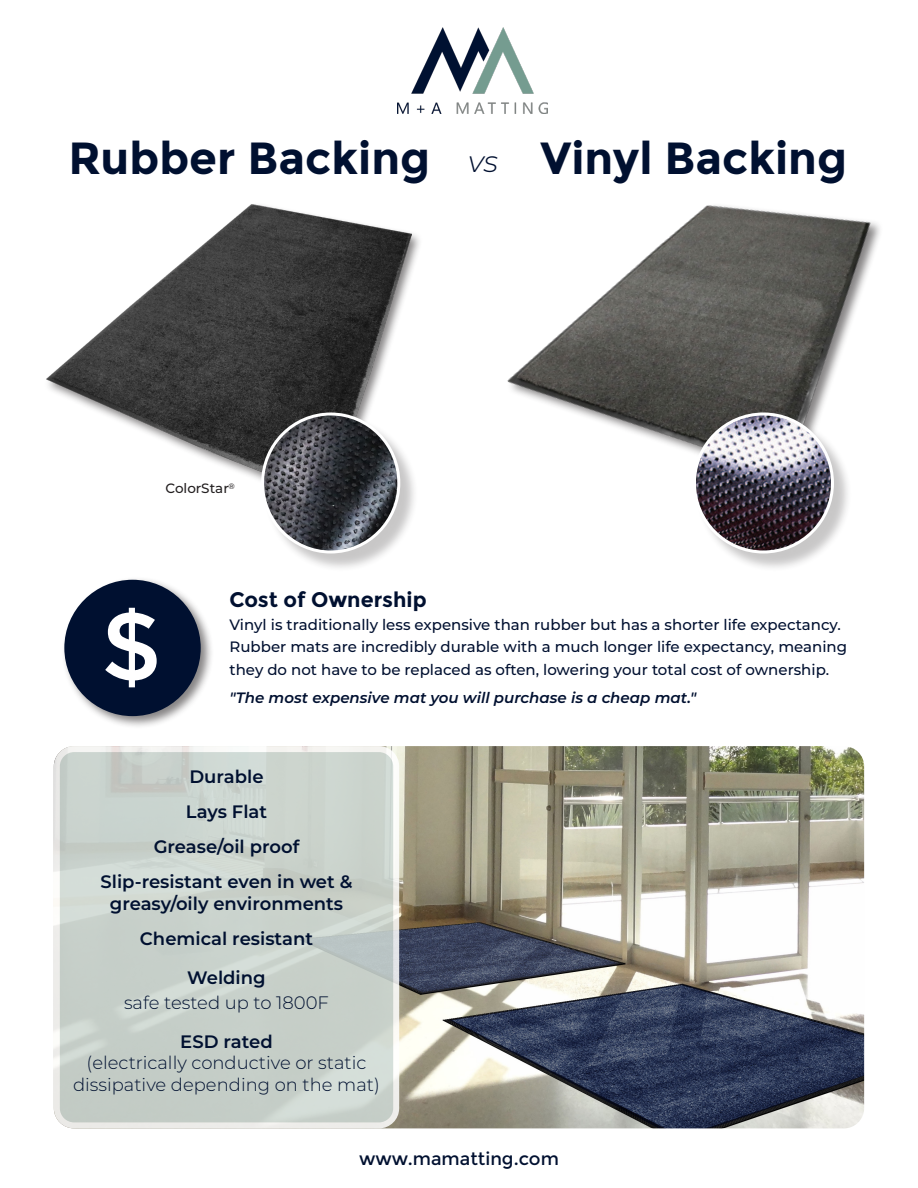
<style>
.page{position:relative;width:918px;height:1188px;background:#fff}
.page>*{position:absolute;margin:0;border:0;box-sizing:border-box;transform-origin:0 0}
.t1{font:96px "Montserrat";color:#fff}
.t2{font:700 45px "Montserrat";color:#001030}
.t3{font:italic 300 30px "Montserrat";color:#001030}
.t4{font:700 21px "Montserrat";color:#001030}
.t5{font:600 18px/21.6px "Montserrat";color:#001030;text-align:center}
.t6{font:300 18px/21.6px "Montserrat";color:#001030;text-align:center}
.t7{font:18px "Montserrat";color:#001030}
.t8{font:500 15px/22.5px "Montserrat";color:#001030}
.t9{font:italic 600 15px "Montserrat";color:#001030}
.t10{font:500 13.5px "Montserrat";color:#231f20}
</style>
<div class="page">
<img style="left:46px;top:205px;width:365px;height:275px">
<img style="left:507px;top:205px;width:373px;height:248px">
<img style="left:398px;top:27px;width:149px;height:87px">
<div style="left:695px;top:415px;width:157px;height:157px;background:#231f20;opacity:.25"></div>
<img style="left:694px;top:414px;width:138px;height:138px;border-radius:69px">
<div style="left:693px;top:412px;width:141px;height:142px;border:3px solid #fff;border-radius:50%"></div>
<div style="left:263px;top:415px;width:156px;height:157px;background:#231f20;opacity:.25"></div>
<img style="left:263px;top:414px;width:136px;height:138px">
<div style="left:261px;top:412px;width:139px;height:142px;border:3px solid #fff;border-radius:50%"></div>
<img style="left:61px;top:746px;width:803px;height:382px">
<div style="left:57px;top:749px;width:339px;height:376px;background:linear-gradient(to right,#c8d1cb,#cad3cc);border-radius:17px"></div>
<div style="left:54px;top:746px;width:345px;height:382px;border:6px solid #fff;border-radius:17px"></div>
<div style="left:61px;top:576px;width:153px;height:153px;background:#231f20;opacity:.55"></div>
<div style="left:64px;top:580px;width:137px;height:136px;background:#001030;border-radius:50%"></div>
<p class="t2" style="left:68px;top:132px;width:363px">Rubber Backing</p>
<p class="t3" style="left:468px;top:140px;width:32px">vs</p>
<p class="t2" style="left:540px;top:132px;width:308px">Vinyl Backing</p>
<p class="t10" style="left:166px;top:479px;width:71px">ColorStar<sup>®</sup></p>
<p class="t1" style="left:102px;top:591px;width:61px">$</p>
<p class="t4" style="left:230px;top:587px;width:199px">Cost of Ownership</p>
<p class="t8" style="left:230px;top:612px;width:619px">Vinyl is traditionally less expensive than rubber but has a shorter life expectancy.<br>Rubber mats are incredibly durable with a much longer life expectancy, meaning they do not have to be replaced as often, lowering your total cost of ownership.</p>
<p class="t9" style="left:230px;top:687px;width:468px">"The most expensive mat you will purchase is a cheap mat."</p>
<p class="t5" style="left:189px;top:765px;width:76px">Durable</p>
<p class="t5" style="left:186px;top:800px;width:83px">Lays Flat</p>
<p class="t5" style="left:154px;top:835px;width:147px">Grease/oil proof</p>
<p class="t5" style="left:101px;top:870px;width:253px">Slip-resistant even in wet &amp; greasy/oily environments</p>
<p class="t5" style="left:140px;top:927px;width:175px">Chemical resistant</p>
<p class="t5" style="left:187px;top:966px;width:80px">Welding</p>
<p class="t6" style="left:124px;top:991px;width:206px">safe tested up to 1800F</p>
<p class="t5" style="left:180px;top:1030px;width:94px">ESD rated</p>
<p class="t6" style="left:73px;top:1051px;width:308px">(electrically conductive or static dissipative depending on the mat)</p>
<p class="t7" style="left:359px;top:1148px;width:201px">www.mamatting.com</p>
</div>
